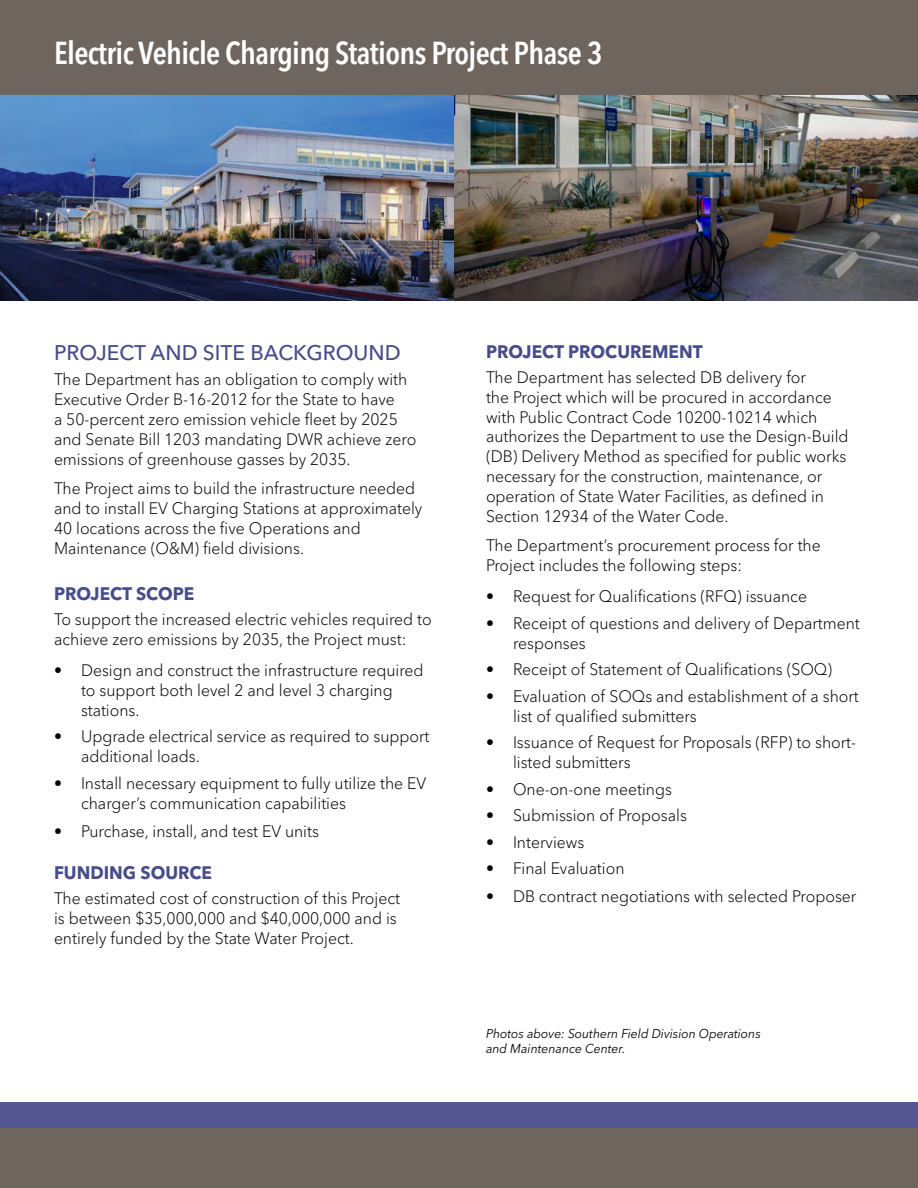
<style>
.page{position:relative;width:918px;height:1188px;background:#fff}
.page>*{position:absolute;margin:0;border:0;box-sizing:border-box;transform-origin:0 0}
.Header_A{font:600 condensed 31.5px "Avenir Next LT Pro";letter-spacing:-.02em;color:#fff}
.Lead_Paragraph{font:500 21px "Avenir Next LT Pro";color:#494c8a}
.subhead2{font:700 18px "Avenir Next LT Pro";color:#494c8a;scale:.96 1}
.Main_Text{font:300 16.5px/19.8px "Avenir Next LT Pro";color:#000;scale:.96 1}
.captions{font:italic 12.75px/15.3px "Avenir Next LT Pro";color:#000;scale:.96 1}
</style>
<div class="page">
<div style="left:0;top:1113px;width:918px;height:75px;background:#6e655f"></div>
<div style="left:0;top:1103px;width:918px;height:25px;background:#545691"></div>
<div style="left:0;top:0;width:918px;height:105px;background:#6e655f"></div>
<img style="left:0;top:95px;width:918px;height:206px">
<p class="Header_A" style="left:54px;top:34px;width:550px">Electric Vehicle Charging Stations Project Phase 3</p>
<p class="Lead_Paragraph" style="left:54px;top:340px;width:348px">PROJECT AND SITE BACKGROUND</p>
<p class="Main_Text" style="left:54px;top:370px;width:379px">The Department has an obligation to comply with Executive Order B-16-2012 for the State to have<br>a 50-percent zero emission vehicle fleet by 2025 and Senate Bill 1203 mandating DWR achieve zero emissions of greenhouse gasses by 2035.</p>
<p class="Main_Text" style="left:54px;top:479px;width:385px">The Project aims to build the infrastructure needed and to install EV Charging Stations at approximately 40 locations across the five Operations and Maintenance (O&amp;M) field divisions.</p>
<p class="subhead2" style="left:54px;top:583px;width:148px">PROJECT SCOPE</p>
<p class="Main_Text" style="left:54px;top:610px;width:395px">To support the increased electric vehicles required to achieve zero emissions by 2035, the Project must:</p>
<p class="Main_Text" style="left:81px;top:661px;width:358px;text-indent:-27px">• Design and construct the infrastructure required to support both level 2 and level 3 charging stations.</p>
<p class="Main_Text" style="left:81px;top:727px;width:365px;text-indent:-27px">• Upgrade electrical service as required to support additional loads.</p>
<p class="Main_Text" style="left:81px;top:773px;width:361px;text-indent:-27px">• Install necessary equipment to fully utilize the EV charger’s communication capabilities</p>
<p class="Main_Text" style="left:54px;top:821px;width:278px">• Purchase, install, and test EV units</p>
<p class="subhead2" style="left:54px;top:862px;width:166px">FUNDING SOURCE</p>
<p class="Main_Text" style="left:54px;top:888px;width:362px">The estimated cost of construction of this Project is between $35,000,000 and $40,000,000 and is entirely funded by the State Water Project.</p>
<p class="subhead2" style="left:486px;top:341px;width:227px">PROJECT PROCUREMENT</p>
<p class="Main_Text" style="left:486px;top:367px;width:379px">The Department has selected DB delivery for<br>the Project which will be procured in accordance with Public Contract Code 10200-10214 which authorizes the Department to use the Design-Build (DB) Delivery Method as specified for public works necessary for the construction, maintenance, or operation of State Water Facilities, as defined in Section 12934 of the Water Code.</p>
<p class="Main_Text" style="left:486px;top:536px;width:350px">The Department’s procurement process for the<br>Project includes the following steps:</p>
<p class="Main_Text" style="left:486px;top:587px;width:336px">• Request for Qualifications (RFQ) issuance</p>
<p class="Main_Text" style="left:513px;top:613px;width:363px;text-indent:-27px">• Receipt of questions and delivery of Department responses</p>
<p class="Main_Text" style="left:486px;top:660px;width:362px">• Receipt of Statement of Qualifications (SOQ)</p>
<p class="Main_Text" style="left:513px;top:686px;width:362px;text-indent:-27px">• Evaluation of SOQs and establishment of a short list of qualified submitters</p>
<p class="Main_Text" style="left:513px;top:733px;width:359px;text-indent:-27px">• Issuance of Request for Proposals (RFP) to short&shy;listed submitters</p>
<p class="Main_Text" style="left:486px;top:779px;width:195px">• One-on-one meetings</p>
<p class="Main_Text" style="left:486px;top:805px;width:211px">• Submission of Proposals</p>
<p class="Main_Text" style="left:486px;top:832px;width:104px">• Interviews</p>
<p class="Main_Text" style="left:486px;top:859px;width:146px">• Final Evaluation</p>
<p class="Main_Text" style="left:486px;top:886px;width:387px">• DB contract negotiations with selected Proposer</p>
<p class="captions" style="left:486px;top:1026px;width:288px">Photos above: Southern Field Division Operations and Maintenance Center.</p>
</div>
